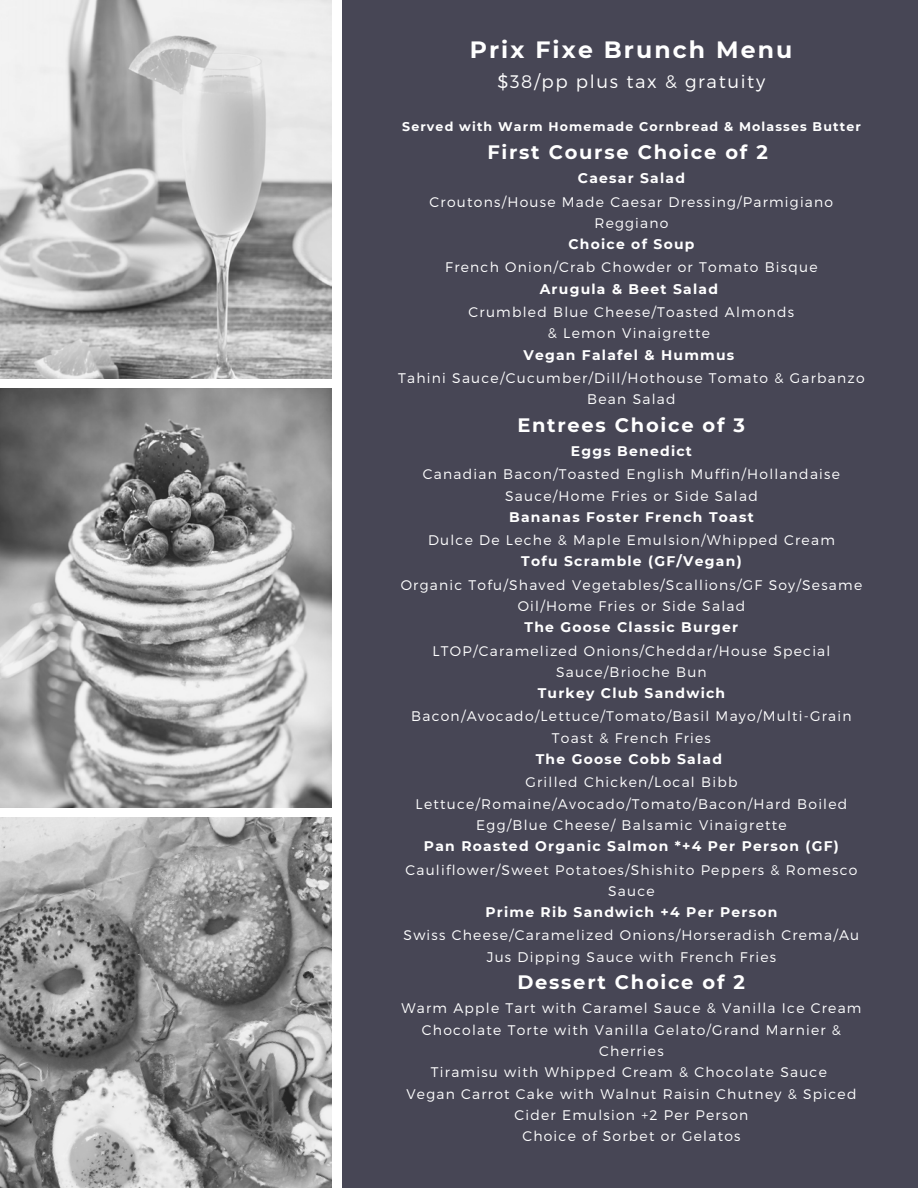
<style>
.page{position:relative;width:918px;height:1188px;background:#fff}
.page>*{position:absolute;margin:0;border:0;box-sizing:border-box;transform-origin:0 0}
.t1{font:700 23.55px "Montserrat";letter-spacing:.09em;color:#fff}
.t2{font:700 19.5px "Montserrat";letter-spacing:.09em;color:#fff}
.t3{font:300 18.15px "Montserrat";letter-spacing:.09em;color:#fff}
.t4{font:300 13.95px/21.3px "Montserrat";letter-spacing:.09em;color:#fff;text-align:center}
.t5{font:700 13.95px "Montserrat";letter-spacing:.09em;color:#fff}
.t6{font:700 12.6px "Montserrat";letter-spacing:.09em;color:#fff}
</style>
<div class="page">
<img style="left:0;top:818px;width:332px;height:370px">
<img style="left:0;top:388px;width:332px;height:420px">
<img style="left:0;top:0;width:332px;height:378px">
<div style="left:343px;top:0;width:575px;height:1188px;background:#474655"></div>
<p class="t1" style="left:470px;top:35px;width:324px">Prix Fixe Brunch Menu</p>
<p class="t3" style="left:497px;top:70px;width:269px">$38/pp plus tax &amp; gratuity</p>
<p class="t6" style="left:402px;top:118px;width:460px">Served with Warm Homemade Cornbread &amp; Molasses Butter</p>
<p class="t2" style="left:487px;top:140px;width:282px">First Course Choice of 2</p>
<p class="t5" style="left:578px;top:170px;width:109px">Caesar Salad</p>
<p class="t4" style="left:430px;top:190px;width:405px">Croutons/House Made Caesar Dressing/Parmigiano<br>Reggiano</p>
<p class="t5" style="left:568px;top:236px;width:127px">Choice of Soup</p>
<p class="t4" style="left:445px;top:256px;width:374px">French Onion/Crab Chowder or Tomato Bisque</p>
<p class="t5" style="left:540px;top:280px;width:180px">Arugula &amp; Beet Salad</p>
<p class="t4" style="left:469px;top:301px;width:327px">Crumbled Blue Cheese/Toasted Almonds</p>
<p class="t4" style="left:548px;top:322px;width:163px">&amp; Lemon Vinaigrette</p>
<p class="t5" style="left:523px;top:346px;width:213px">Vegan Falafel &amp; Hummus</p>
<p class="t4" style="left:398px;top:367px;width:468px">Tahini Sauce/Cucumber/Dill/Hothouse Tomato &amp; Garbanzo<br>Bean Salad</p>
<p class="t2" style="left:517px;top:413px;width:229px">Entrees Choice of 3</p>
<p class="t5" style="left:571px;top:442px;width:123px">Eggs Benedict</p>
<p class="t4" style="left:423px;top:463px;width:419px">Canadian Bacon/Toasted English Muffin/Hollandaise<br>Sauce/Home Fries or Side Salad</p>
<p class="t5" style="left:509px;top:508px;width:246px">Bananas Foster French Toast</p>
<p class="t4" style="left:428px;top:529px;width:408px">Dulce De Leche &amp; Maple Emulsion/Whipped Cream</p>
<p class="t5" style="left:521px;top:553px;width:222px">Tofu Scramble (GF/Vegan)</p>
<p class="t4" style="left:401px;top:573px;width:463px">Organic Tofu/Shaved Vegetables/Scallions/GF Soy/Sesame<br>Oil/Home Fries or Side Salad</p>
<p class="t5" style="left:525px;top:619px;width:215px">The Goose Classic Burger</p>
<p class="t4" style="left:432px;top:639px;width:400px">LTOP/Caramelized Onions/Cheddar/House Special<br>Sauce/Brioche Bun</p>
<p class="t5" style="left:538px;top:685px;width:189px">Turkey Club Sandwich</p>
<p class="t4" style="left:411px;top:705px;width:442px">Bacon/Avocado/Lettuce/Tomato/Basil Mayo/Multi-Grain<br>Toast &amp; French Fries</p>
<p class="t5" style="left:536px;top:751px;width:188px">The Goose Cobb Salad</p>
<p class="t4" style="left:416px;top:771px;width:433px">Grilled Chicken/Local Bibb<br>Lettuce/Romaine/Avocado/Tomato/Bacon/Hard Boiled<br>Egg/Blue Cheese/ Balsamic Vinaigrette</p>
<p class="t5" style="left:424px;top:838px;width:416px">Pan Roasted Organic Salmon *+4 Per Person (GF)</p>
<p class="t4" style="left:405px;top:858px;width:454px">Cauliflower/Sweet Potatoes/Shishito Peppers &amp; Romesco<br>Sauce</p>
<p class="t5" style="left:485px;top:904px;width:294px">Prime Rib Sandwich +4 Per Person</p>
<p class="t4" style="left:404px;top:924px;width:457px">Swiss Cheese/Caramelized Onions/Horseradish Crema/Au<br>Jus Dipping Sauce with French Fries</p>
<p class="t2" style="left:517px;top:970px;width:229px">Dessert Choice of 2</p>
<p class="t4" style="left:401px;top:997px;width:462px">Warm Apple Tart with Caramel Sauce &amp; Vanilla Ice Cream</p>
<p class="t4" style="left:422px;top:1018px;width:421px">Chocolate Torte with Vanilla Gelato/Grand Marnier &amp;<br>Cherries</p>
<p class="t4" style="left:431px;top:1061px;width:397px">Tiramisu with Whipped Cream &amp; Chocolate Sauce</p>
<p class="t4" style="left:406px;top:1082px;width:452px">Vegan Carrot Cake with Walnut Raisin Chutney &amp; Spiced<br>Cider Emulsion +2 Per Person</p>
<p class="t4" style="left:522px;top:1125px;width:220px">Choice of Sorbet or Gelatos</p>
</div>
